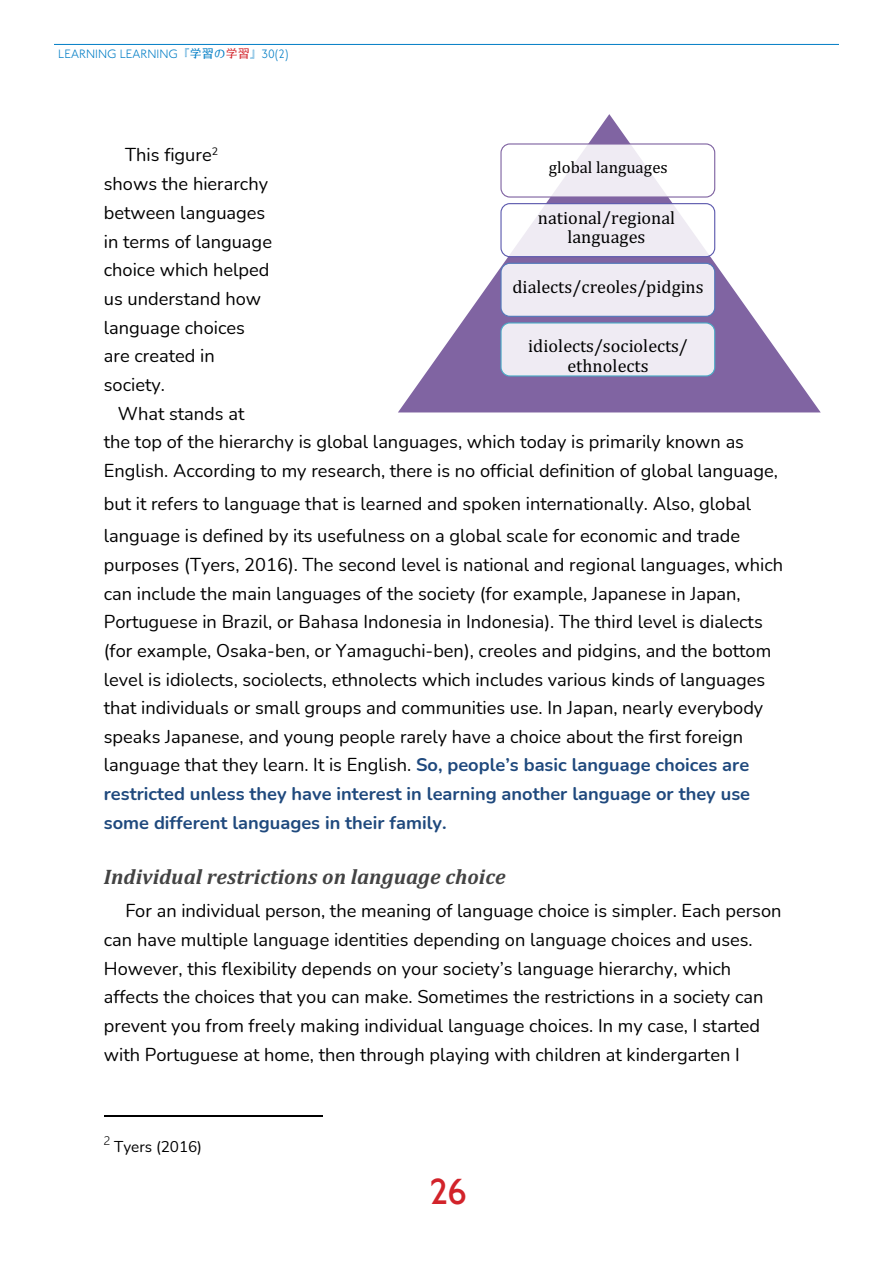
<style>
.page{position:relative;width:893px;height:1263px;background:#fff}
.page>*{position:absolute;margin:0;border:0;box-sizing:border-box;transform-origin:0 0}
.t1{font:500 36px "P22 Underground";color:#d2232a}
.t2{font:italic 700 21.15px "Cambria";letter-spacing:.005em;color:#434343}
.t3{font:18.3px/28.7px "Nunito";color:#000}
.t4{font:18.3px/19.4px "Cambria";color:#000;text-align:center}
.t5{font:16.8px "Cambria";letter-spacing:-.005em;color:#000}
.t6{font:15.3px "Nunito";letter-spacing:-.005em;color:#000}
.t7{font:300 12px "P22 Underground";color:#007dc5}
.s1{font-family:"AB hiro";font-weight:400}
.s2{font-family:"AB hiro";font-weight:400;color:#d2232a}
.s3{font-weight:700;color:#1f497d}
</style>
<div class="page">
<hr style="left:54px;top:44px;width:785px;height:1px;background:#007dc5">
<hr style="left:104px;top:1116px;width:218px;height:1px;background:#000">
<svg style="left:398px;top:114px;width:423px;height:298px"></svg>
<div style="left:504px;top:311px;width:211px;height:91px;background:#8064a2"></div>
<div style="left:501px;top:144px;width:214px;height:53px;background:#fff;border-radius:9px;opacity:.88"></div>
<div style="left:500px;top:143px;width:215px;height:55px;border:1px solid #8064a2;border-radius:9px"></div>
<img style="left:504px;top:148px;width:208px;height:40px">
<div style="left:501px;top:204px;width:214px;height:53px;background:#fff;border-radius:9px;opacity:.88"></div>
<div style="left:500px;top:203px;width:215px;height:54px;border:1px solid #5d5aae;border-radius:9px"></div>
<img style="left:501px;top:207px;width:211px;height:41px">
<div style="left:501px;top:263px;width:214px;height:53px;background:#efebf3;border-radius:9px"></div>
<div style="left:500px;top:263px;width:215px;height:54px;border:1px solid #5279ba;border-radius:9px"></div>
<div style="left:501px;top:323px;width:214px;height:53px;background:#efebf3;border-radius:9px"></div>
<div style="left:500px;top:322px;width:215px;height:55px;border:1px solid #4aa9c5;border-radius:9px"></div>
<img style="left:504px;top:372px;width:208px;height:13px">
<p class="t7" style="left:58px;top:47px;width:232px">LEARNING LEARNING<span class="s1">『学習の</span><span class="s2">学習</span><span class="s1">』</span>30(2)</p>
<p class="t3" style="left:125px;top:141px;width:94px">This figure<sup>2</sup></p>
<p class="t3" style="left:104px;top:170px;width:166px">shows the hierarchy</p>
<p class="t3" style="left:104px;top:198px;width:163px">between languages</p>
<p class="t3" style="left:104px;top:227px;width:170px">in terms of language</p>
<p class="t3" style="left:104px;top:256px;width:167px">choice which helped</p>
<p class="t3" style="left:104px;top:284px;width:159px">us understand how</p>
<p class="t3" style="left:104px;top:313px;width:143px">language choices</p>
<p class="t3" style="left:104px;top:342px;width:112px">are created in</p>
<p class="t3" style="left:104px;top:371px;width:63px">society.</p>
<p class="t3" style="left:118px;top:399px;width:128px">What stands at</p>
<p class="t3" style="left:104px;top:428px;width:642px">the top of the hierarchy is global languages, which today is primarily known as</p>
<p class="t3" style="left:104px;top:457px;width:676px">English. According to my research, there is no official definition of global language,</p>
<p class="t3" style="left:104px;top:488px;width:649px;line-height:31.8px">but it refers to language that is learned and spoken internationally. Also, global language is defined by its usefulness on a global scale for economic and trade</p>
<p class="t3" style="left:104px;top:550px;width:681px">purposes (Tyers, 2016). The second level is national and regional languages, which can include the main languages of the society (for example, Japanese in Japan, Portuguese in Brazil, or Bahasa Indonesia in Indonesia). The third level is dialects (for example, Osaka-ben, or Yamaguchi-ben), creoles and pidgins, and the bottom level is idiolects, sociolects, ethnolects which includes various kinds of languages that individuals or small groups and communities use. In Japan, nearly everybody speaks Japanese, and young people rarely have a choice about the first foreign language that they learn. It is English. <span class="s3">So, people’s basic language choices are restricted unless they have interest in learning another language or they use some different languages in their family.</span></p>
<p class="t2" style="left:104px;top:864px;width:403px">Individual restrictions on language choice</p>
<p class="t3" style="left:104px;top:897px;width:679px;text-indent:21px">For an individual person, the meaning of language choice is simpler. Each person can have multiple language identities depending on language choices and uses.<br>However, this flexibility depends on your society’s language hierarchy, which affects the choices that you can make. Sometimes the restrictions in a society can prevent you from freely making individual language choices. In my case, I started with Portuguese at home, then through playing with children at kindergarten I</p>
<p class="t5" style="left:549px;top:157px;width:120px">global languages</p>
<p class="t4" style="left:538px;top:208px;width:139px">national/regional languages</p>
<p class="t4" style="left:512px;top:277px;width:193px">dialects/creoles/pidgins</p>
<p class="t4" style="left:528px;top:336px;width:161px">idiolects/sociolects/ ethnolects</p>
<p class="t6" style="left:104px;top:1136px;width:100px"><sup>2</sup> Tyers (2016)</p>
<h1 class="t1" style="left:431px;top:1172px;width:37px">26</h1>
</div>
